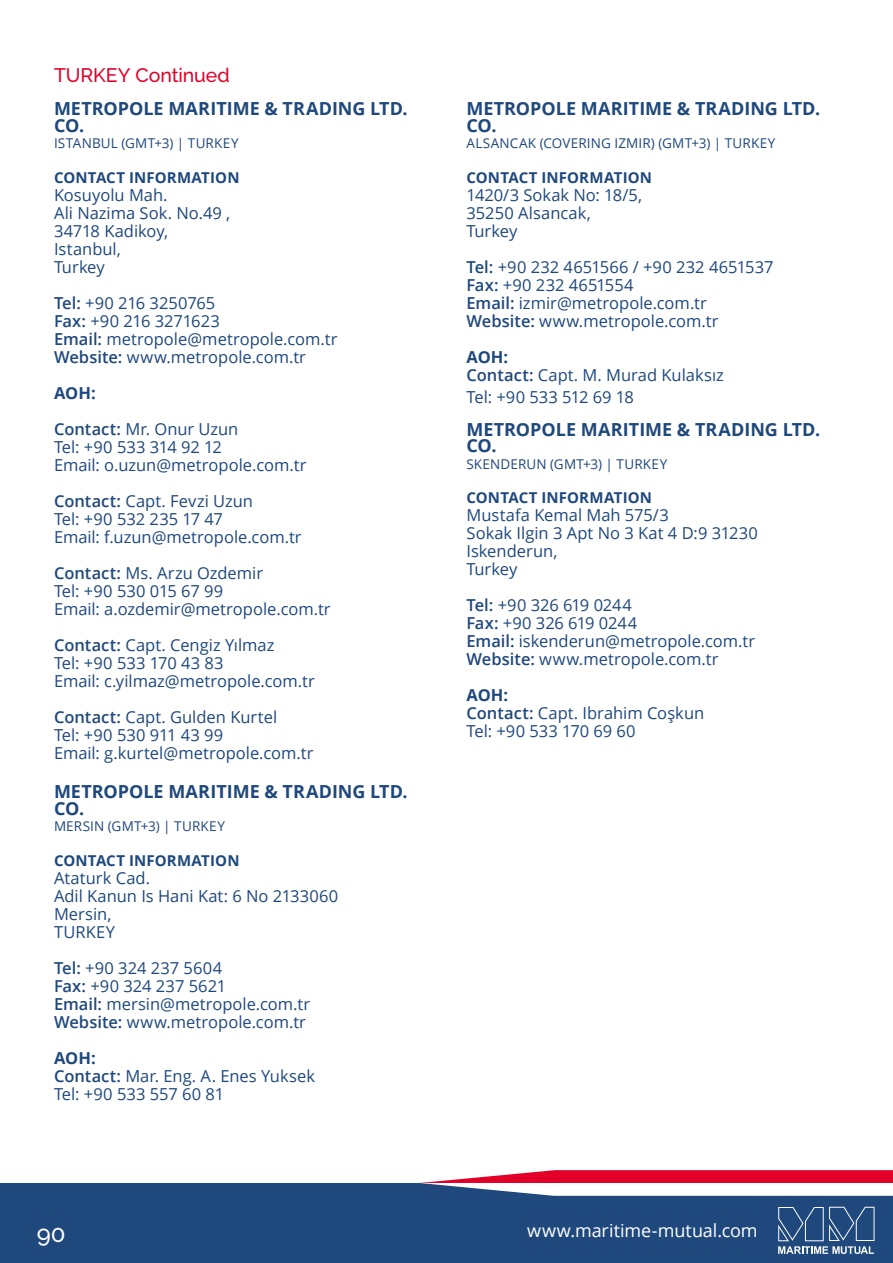
<style>
.page{position:relative;width:893px;height:1263px;background:#fff}
.page>*{position:absolute;margin:0;border:0;box-sizing:border-box;transform-origin:0 0}
.t1{font:500 24px "Raleway";color:#fff}
.body-copy{font:500 19.5px "Raleway";letter-spacing:-.005em;color:#e20029}
.body-copy-2{font:700 18px/16.5px "Open Sans";color:#1f487c}
.t2{font:18px "Open Sans";letter-spacing:-.005em;color:#fff}
.body-copy-3{font:16.5px "Open Sans";color:#1f487c}
.body-copy-4{font:700 16.5px "Open Sans";letter-spacing:-.005em;color:#1f487c}
.body-copy-5{font:700 15px "Open Sans";letter-spacing:.01em;color:#1f487c}
.body-copy-6{font:13.5px "Open Sans";letter-spacing:.015em;color:#1f487c}
.s1{font-weight:600}
</style>
<div class="page">
<div style="left:0;top:1183px;width:893px;height:80px;background:#1f487c"></div>
<svg style="left:778px;top:1207px;width:96px;height:47px"></svg>
<svg style="left:420px;top:1170px;width:473px;height:26px"></svg>
<p class="body-copy" style="left:54px;top:64px;width:177px">TURKEY Continued</p>
<p class="body-copy-2" style="left:54px;top:100px;width:355px">METROPOLE MARITIME &amp; TRADING LTD.<br>CO.</p>
<p class="body-copy-6" style="left:54px;top:134px;width:186px">ISTANBUL (GMT+3) | TURKEY</p>
<p class="body-copy-5" style="left:54px;top:167px;width:187px">CONTACT INFORMATION</p>
<p class="body-copy-3" style="left:54px;top:183px;width:115px">Kosuyolu Mah.</p>
<p class="body-copy-3" style="left:54px;top:201px;width:178px">Ali Nazima Sok. No.49 ,</p>
<p class="body-copy-3" style="left:54px;top:219px;width:116px">34718 Kadikoy,</p>
<p class="body-copy-3" style="left:54px;top:237px;width:68px">Istanbul,</p>
<p class="body-copy-3" style="left:54px;top:255px;width:52px">Turkey</p>
<p class="body-copy-3" style="left:54px;top:291px;width:163px"><span class="s1">Tel:</span> +90 216 3250765</p>
<p class="body-copy-3" style="left:54px;top:309px;width:167px"><span class="s1">Fax:</span> +90 216 3271623</p>
<p class="body-copy-3" style="left:54px;top:327px;width:285px"><span class="s1">Email:</span> metropole@metropole.com.tr</p>
<p class="body-copy-3" style="left:54px;top:345px;width:254px"><span class="s1">Website:</span> www.metropole.com.tr</p>
<p class="body-copy-4" style="left:54px;top:381px;width:43px">AOH:</p>
<p class="body-copy-3" style="left:54px;top:417px;width:186px"><span class="s1">Contact:</span> Mr. Onur Uzun</p>
<p class="body-copy-3" style="left:54px;top:435px;width:169px">Tel: +90 533 314 92 12</p>
<p class="body-copy-3" style="left:54px;top:453px;width:254px">Email: o.uzun@metropole.com.tr</p>
<p class="body-copy-3" style="left:54px;top:489px;width:200px"><span class="s1">Contact:</span> Capt. Fevzi Uzun</p>
<p class="body-copy-3" style="left:54px;top:507px;width:171px">Tel: +90 532 235 17 47</p>
<p class="body-copy-3" style="left:54px;top:525px;width:249px">Email: f.uzun@metropole.com.tr</p>
<p class="body-copy-3" style="left:54px;top:561px;width:211px"><span class="s1">Contact:</span> Ms. Arzu Ozdemir</p>
<p class="body-copy-3" style="left:54px;top:579px;width:171px">Tel: +90 530 015 67 99</p>
<p class="body-copy-3" style="left:54px;top:597px;width:278px">Email: a.ozdemir@metropole.com.tr</p>
<p class="body-copy-3" style="left:54px;top:633px;width:222px"><span class="s1">Contact:</span> Capt. Cengiz Yılmaz</p>
<p class="body-copy-3" style="left:54px;top:651px;width:171px">Tel: +90 533 170 43 83</p>
<p class="body-copy-3" style="left:54px;top:669px;width:262px">Email: c.yilmaz@metropole.com.tr</p>
<p class="body-copy-3" style="left:54px;top:705px;width:225px"><span class="s1">Contact:</span> Capt. Gulden Kurtel</p>
<p class="body-copy-3" style="left:54px;top:723px;width:171px">Tel: +90 530 911 43 99</p>
<p class="body-copy-3" style="left:54px;top:741px;width:261px">Email: g.kurtel@metropole.com.tr</p>
<p class="body-copy-2" style="left:54px;top:783px;width:355px">METROPOLE MARITIME &amp; TRADING LTD.<br>CO.</p>
<p class="body-copy-6" style="left:54px;top:817px;width:172px">MERSIN (GMT+3) | TURKEY</p>
<p class="body-copy-5" style="left:54px;top:850px;width:187px">CONTACT INFORMATION</p>
<p class="body-copy-3" style="left:54px;top:866px;width:98px">Ataturk Cad.</p>
<p class="body-copy-3" style="left:54px;top:884px;width:286px">Adil Kanun Is Hani Kat: 6 No 2133060</p>
<p class="body-copy-3" style="left:54px;top:902px;width:59px">Mersin,</p>
<p class="body-copy-3" style="left:54px;top:920px;width:63px">TURKEY</p>
<p class="body-copy-3" style="left:54px;top:956px;width:170px"><span class="s1">Tel:</span> +90 324 237 5604</p>
<p class="body-copy-3" style="left:54px;top:974px;width:174px"><span class="s1">Fax:</span> +90 324 237 5621</p>
<p class="body-copy-3" style="left:54px;top:992px;width:258px"><span class="s1">Email:</span> mersin@metropole.com.tr</p>
<p class="body-copy-3" style="left:54px;top:1010px;width:253px"><span class="s1">Website:</span> www.metropole.com.tr</p>
<p class="body-copy-4" style="left:54px;top:1046px;width:43px">AOH:</p>
<p class="body-copy-3" style="left:54px;top:1064px;width:262px"><span class="s1">Contact:</span> Mar. Eng. A. Enes Yuksek</p>
<p class="body-copy-3" style="left:54px;top:1082px;width:172px">Tel: +90 533 557 60 81</p>
<p class="body-copy-2" style="left:466px;top:100px;width:355px">METROPOLE MARITIME &amp; TRADING LTD.<br>CO.</p>
<p class="body-copy-6" style="left:466px;top:134px;width:311px">ALSANCAK (COVERING IZMIR) (GMT+3) | TURKEY</p>
<p class="body-copy-5" style="left:466px;top:167px;width:187px">CONTACT INFORMATION</p>
<p class="body-copy-3" style="left:466px;top:183px;width:177px">1420/3 Sokak No: 18/5,</p>
<p class="body-copy-3" style="left:466px;top:201px;width:126px">35250 Alsancak,</p>
<p class="body-copy-3" style="left:466px;top:219px;width:52px">Turkey</p>
<p class="body-copy-3" style="left:466px;top:255px;width:308px"><span class="s1">Tel:</span> +90 232 4651566 / +90 232 4651537</p>
<p class="body-copy-3" style="left:466px;top:273px;width:169px"><span class="s1">Fax:</span> +90 232 4651554</p>
<p class="body-copy-3" style="left:466px;top:291px;width:242px"><span class="s1">Email:</span> izmir@metropole.com.tr</p>
<p class="body-copy-3" style="left:466px;top:309px;width:253px"><span class="s1">Website:</span> www.metropole.com.tr</p>
<p class="body-copy-4" style="left:466px;top:345px;width:43px">AOH:</p>
<p class="body-copy-3" style="left:466px;top:363px;width:259px"><span class="s1">Contact:</span> Capt. M. Murad Kulaksız</p>
<p class="body-copy-3" style="left:466px;top:386px;width:169px">Tel: +90 533 512 69 18</p>
<p class="body-copy-2" style="left:466px;top:421px;width:355px">METROPOLE MARITIME &amp; TRADING LTD.<br>CO.</p>
<p class="body-copy-6" style="left:466px;top:455px;width:202px">SKENDERUN (GMT+3) | TURKEY</p>
<p class="body-copy-5" style="left:466px;top:487px;width:187px">CONTACT INFORMATION</p>
<p class="body-copy-3" style="left:466px;top:504px;width:204px">Mustafa Kemal Mah 575/3</p>
<p class="body-copy-3" style="left:466px;top:522px;width:293px">Sokak Ilgin 3 Apt No 3 Kat 4 D:9 31230</p>
<p class="body-copy-3" style="left:466px;top:540px;width:92px">Iskenderun,</p>
<p class="body-copy-3" style="left:466px;top:558px;width:52px">Turkey</p>
<p class="body-copy-3" style="left:466px;top:594px;width:167px"><span class="s1">Tel:</span> +90 326 619 0244</p>
<p class="body-copy-3" style="left:466px;top:612px;width:172px"><span class="s1">Fax:</span> +90 326 619 0244</p>
<p class="body-copy-3" style="left:466px;top:630px;width:290px"><span class="s1">Email:</span> iskenderun@metropole.com.tr</p>
<p class="body-copy-3" style="left:466px;top:648px;width:253px"><span class="s1">Website:</span> www.metropole.com.tr</p>
<p class="body-copy-4" style="left:466px;top:684px;width:43px">AOH:</p>
<p class="body-copy-3" style="left:466px;top:702px;width:239px"><span class="s1">Contact:</span> Capt. Ibrahim Coşkun</p>
<p class="body-copy-3" style="left:466px;top:720px;width:171px">Tel: +90 533 170 69 60</p>
<h1 class="t1" style="left:37px;top:1220px;width:30px">90</h1>
<p class="t2" style="left:527px;top:1218px;width:232px">www.maritime-mutual.com</p>
</div>
